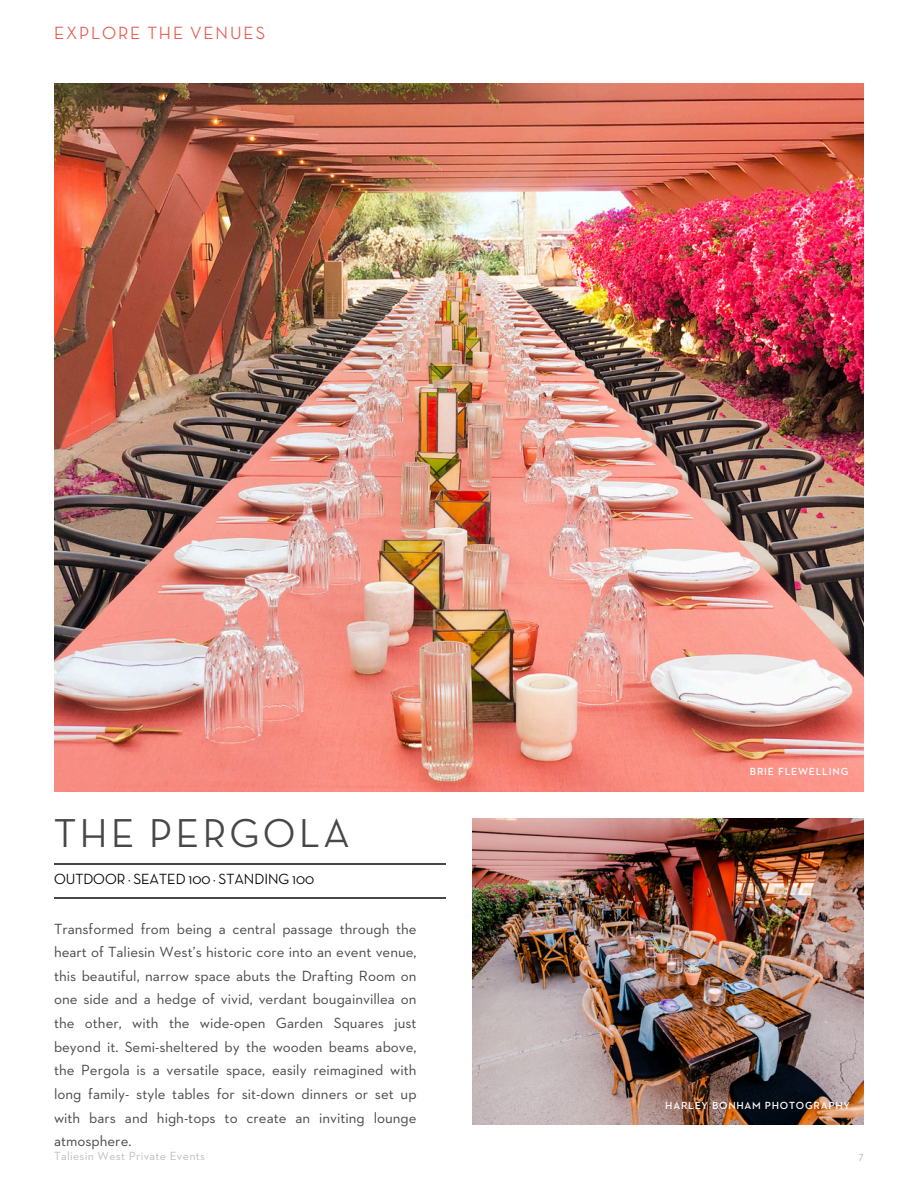
<style>
.page{position:relative;width:918px;height:1188px;background:#fff}
.page>*{position:absolute;margin:0;border:0;box-sizing:border-box;transform-origin:0 0}
.t1{font:500 41.1px "Neutraface Display";letter-spacing:.09em;color:#474648}
.t2{font:500 18px "Neutraface Display";letter-spacing:.105em;color:#e56055}
.t3{font:15px/23.7px "Neutraface 2 Text";color:#474648;text-align:justify}
.t4{font:500 15px "Neutraface Display";color:#000}
.t5{font:12px "Neutraface 2 Text";letter-spacing:.03em;color:#bcbec0}
.t6{font:600 10.5px "Neutraface 2 Text";letter-spacing:.07em;color:#fff}
</style>
<div class="page">
<hr style="left:54px;top:864px;width:392px;height:1px;background:#474648">
<hr style="left:54px;top:898px;width:392px;height:1px;background:#474648">
<img style="left:54px;top:84px;width:810px;height:707px">
<img style="left:472px;top:818px;width:392px;height:306px">
<p class="t2" style="left:54px;top:23px;width:213px">EXPLORE THE VENUES</p>
<h1 class="t1" style="left:54px;top:811px;width:297px">THE PERGOLA</h1>
<p class="t4" style="left:54px;top:871px;width:262px">OUTDOOR Ω SEATED 100 Ω STANDING 100</p>
<p class="t6" style="left:750px;top:764px;width:100px">BRIE FLEWELLING</p>
<p class="t3" style="left:54px;top:916px;width:364px">Transformed from being a central passage through the heart of Taliesin West’s historic core into an event venue, this beautiful, narrow space abuts the Drafting Room on one side and a hedge of vivid, verdant bougainvillea on the other, with the wide-open Garden Squares just beyond it. Semi-sheltered by the wooden beams above, the Pergola is a versatile space, easily reimagined with long family- style tables for sit-down dinners or set up with bars and high-tops to create an inviting lounge atmosphere.</p>
<p class="t6" style="left:665px;top:1098px;width:186px">HARLEY BONHAM PHOTOGRAPHY</p>
<p class="t5" style="left:54px;top:1149px;width:153px">Taliesin West Private Events</p>
<p class="t5" style="left:859px;top:1149px;width:7px">7</p>
</div>
